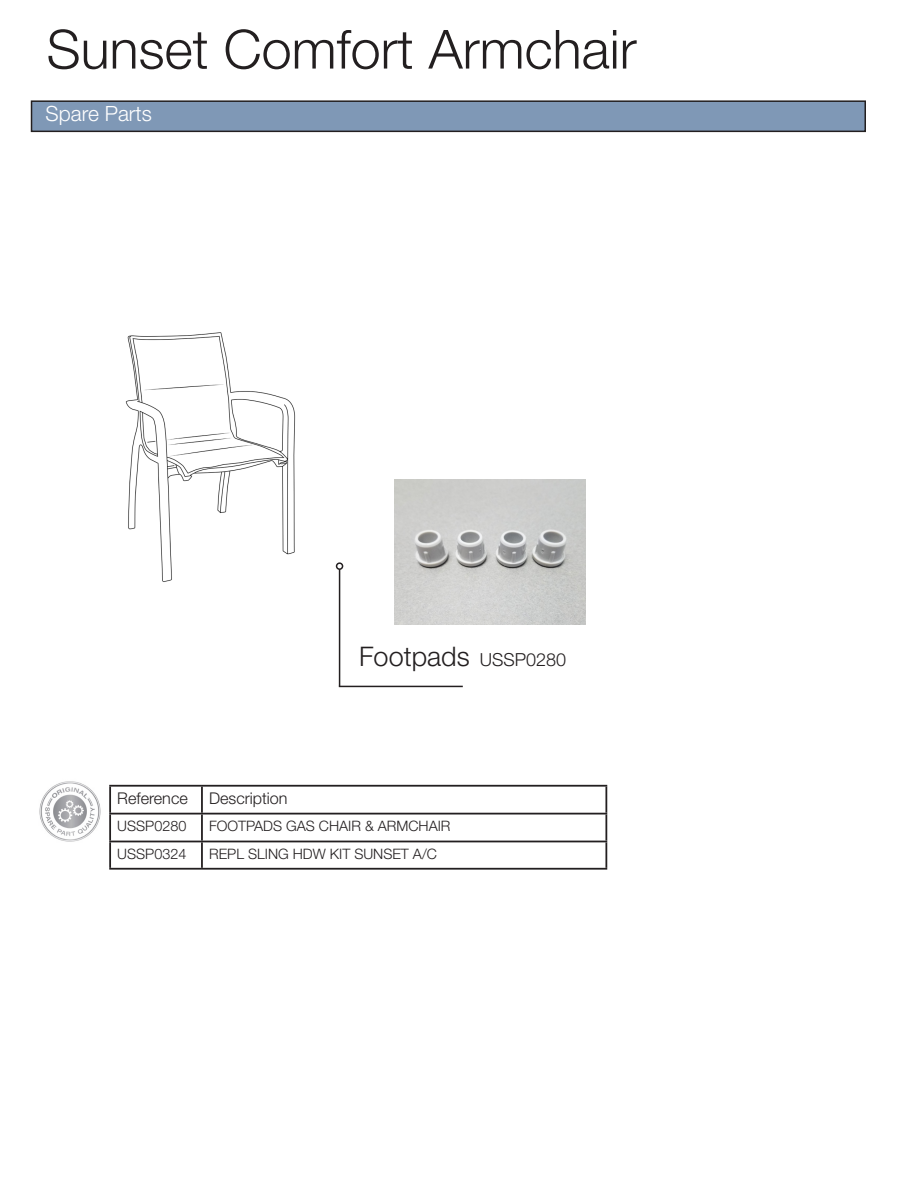
<style>
.page{position:relative;width:918px;height:1188px;background:#fff}
.page>*{position:absolute;margin:0;border:0;box-sizing:border-box;transform-origin:0 0}
.t1{font:300 54px "Helvetica Neue LT Std";color:#231f20}
.t2{font:300 27px "Helvetica Neue LT Std";color:#231f20}
.t3{font:300 21px "Helvetica Neue LT Std";color:#fff}
.t4{font:300 16.2px "Helvetica Neue LT Std";color:#231f20}
.t5{font:300 14.4px "Helvetica Neue LT Std";color:#231f20}
.s1{font-size:18px}
</style>
<div class="page">
<hr style="left:339px;top:569px;width:1px;height:117px;background:#231f20">
<div style="left:336px;top:562px;width:7px;height:8px;border:2px solid #231f20;border-radius:50%"></div>
<img style="left:39px;top:781px;width:62px;height:61px">
<hr style="left:109px;top:785px;width:93px;height:2px;background:#231f20">
<hr style="left:109px;top:787px;width:2px;height:26px;background:#231f20">
<hr style="left:202px;top:785px;width:405px;height:2px;background:#231f20">
<hr style="left:201px;top:787px;width:2px;height:26px;background:#231f20">
<hr style="left:605px;top:787px;width:2px;height:26px;background:#231f20">
<hr style="left:109px;top:813px;width:93px;height:2px;background:#231f20">
<hr style="left:109px;top:815px;width:2px;height:26px;background:#231f20">
<hr style="left:202px;top:813px;width:405px;height:2px;background:#231f20">
<hr style="left:201px;top:815px;width:2px;height:26px;background:#231f20">
<hr style="left:605px;top:815px;width:2px;height:26px;background:#231f20">
<hr style="left:109px;top:841px;width:93px;height:1px;background:#231f20">
<hr style="left:109px;top:842px;width:2px;height:26px;background:#231f20">
<hr style="left:202px;top:841px;width:405px;height:1px;background:#231f20">
<hr style="left:201px;top:842px;width:2px;height:26px;background:#231f20">
<hr style="left:605px;top:842px;width:2px;height:26px;background:#231f20">
<hr style="left:109px;top:868px;width:93px;height:2px;background:#231f20">
<hr style="left:202px;top:868px;width:405px;height:2px;background:#231f20">
<hr style="left:339px;top:686px;width:124px;height:1px;background:#231f20">
<div style="left:32px;top:101px;width:833px;height:30px;background:#7f98b6"></div>
<div style="left:31px;top:100px;width:835px;height:32px;border:2px solid #231f20"></div>
<img style="left:125px;top:332px;width:171px;height:250px">
<img style="left:394px;top:480px;width:192px;height:144px">
<p class="t1" style="left:47px;top:16px;width:592px">Sunset Comfort Armchair</p>
<p class="t3" style="left:46px;top:101px;width:108px">Spare Parts</p>
<p class="t2" style="left:359px;top:639px;width:208px">Footpads <span class="s1">USSP0280</span></p>
<p class="t4" style="left:117px;top:789px;width:72px">Reference</p>
<p class="t4" style="left:209px;top:789px;width:80px">Description</p>
<p class="t5" style="left:117px;top:817px;width:71px">USSP0280</p>
<p class="t5" style="left:209px;top:817px;width:243px">FOOTPADS GAS CHAIR &amp; ARMCHAIR</p>
<p class="t5" style="left:117px;top:845px;width:71px">USSP0324</p>
<p class="t5" style="left:209px;top:845px;width:229px">REPL SLING HDW KIT SUNSET A/C</p>
</div>
